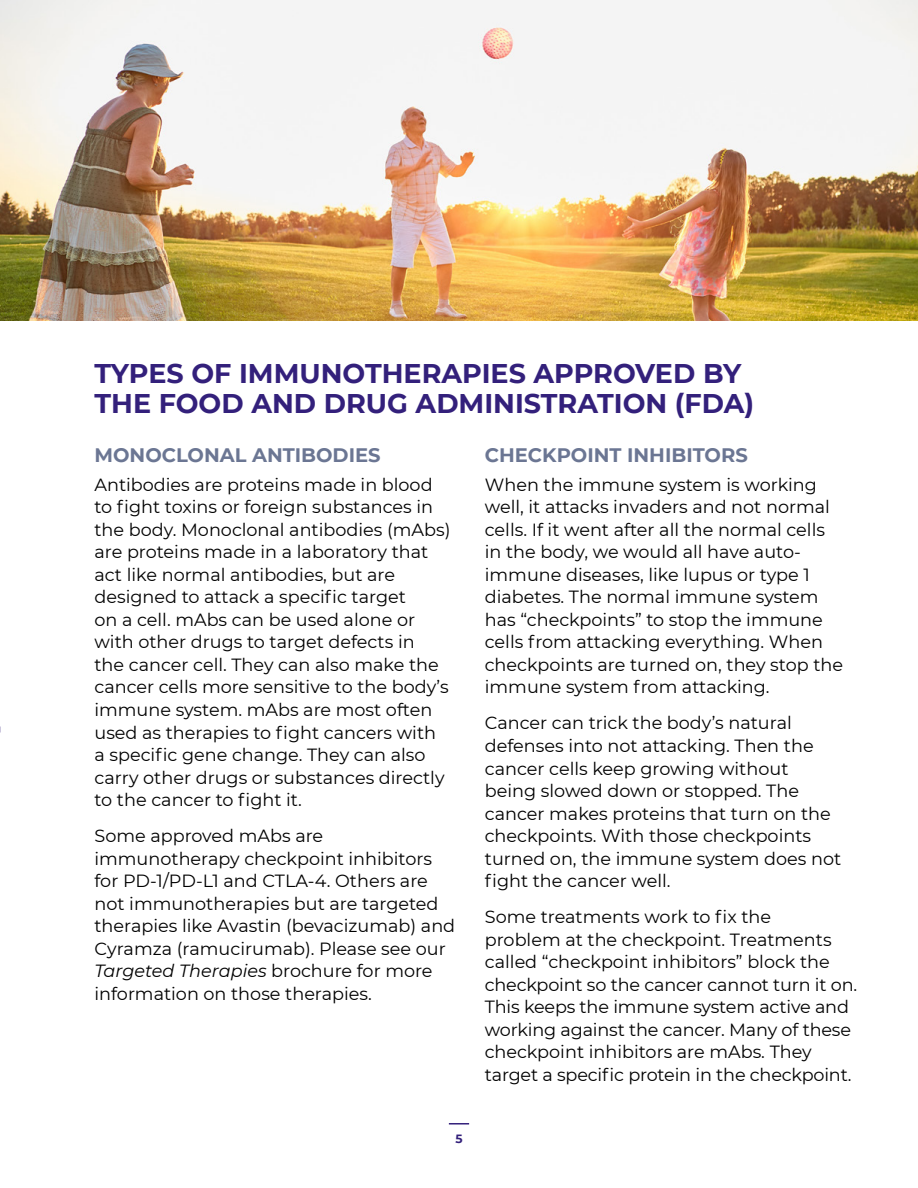
<style>
.page{position:relative;width:918px;height:1188px;background:#fff}
.page>*{position:absolute;margin:0;border:0;box-sizing:border-box;transform-origin:0 0}
.t1{font:700 27px/30px "Montserrat";color:#33207b}
.t2{font:700 19.5px "Montserrat";color:#6b7693}
.t3{font:17.7px/22.5px "Montserrat";color:#000}
.t4{font:700 12px "Montserrat";color:#33207b}
.s1{font-style:italic}
</style>
<div class="page">
<hr style="left:449px;top:1123px;width:20px;height:2px;background:#33207b">
<img style="left:0;top:0;width:918px;height:321px">
<h1 class="t1" style="left:94px;top:357px;width:661px">TYPES OF IMMUNOTHERAPIES APPROVED BY<br>THE FOOD AND DRUG ADMINISTRATION (FDA)</h1>
<p class="t2" style="left:94px;top:441px;width:288px">MONOCLONAL ANTIBODIES</p>
<p class="t3" style="left:94px;top:473px;width:358px">Antibodies are proteins made in blood to fight toxins or foreign substances in the body. Monoclonal antibodies (mAbs) are proteins made in a laboratory that act like normal antibodies, but are designed to attack a specific target<br>on a cell. mAbs can be used alone or with other drugs to target defects in<br>the cancer cell. They can also make the cancer cells more sensitive to the body’s immune system. mAbs are most often used as therapies to fight cancers with a specific gene change. They can also carry other drugs or substances directly to the cancer to fight it.</p>
<p class="t3" style="left:94px;top:824px;width:362px">Some approved mAbs are immunotherapy checkpoint inhibitors for PD-1/PD-L1 and CTLA-4. Others are not immunotherapies but are targeted therapies like Avastin (bevacizumab) and Cyramza (ramucirumab). Please see our <span class="s1">Targeted Therapies</span> brochure for more information on those therapies.</p>
<p class="t4" style="left:455px;top:1130px;width:9px">5</p>
<p class="t2" style="left:485px;top:441px;width:264px">CHECKPOINT INHIBITORS</p>
<p class="t3" style="left:485px;top:473px;width:360px">When the immune system is working well, it attacks invaders and not normal cells. If it went after all the normal cells in the body, we would all have auto&shy;immune diseases, like lupus or type 1 diabetes. The normal immune system has “checkpoints” to stop the immune cells from attacking everything. When checkpoints are turned on, they stop the immune system from attacking.</p>
<p class="t3" style="left:485px;top:711px;width:358px">Cancer can trick the body’s natural defenses into not attacking. Then the cancer cells keep growing without being slowed down or stopped. The cancer makes proteins that turn on the checkpoints. With those checkpoints turned on, the immune system does not fight the cancer well.</p>
<p class="t3" style="left:485px;top:905px;width:374px">Some treatments work to fix the<br>problem at the checkpoint. Treatments called “checkpoint inhibitors” block the checkpoint so the cancer cannot turn it on.<br>This keeps the immune system active and working against the cancer. Many of these checkpoint inhibitors are mAbs. They target a specific protein in the checkpoint.</p>
</div>
